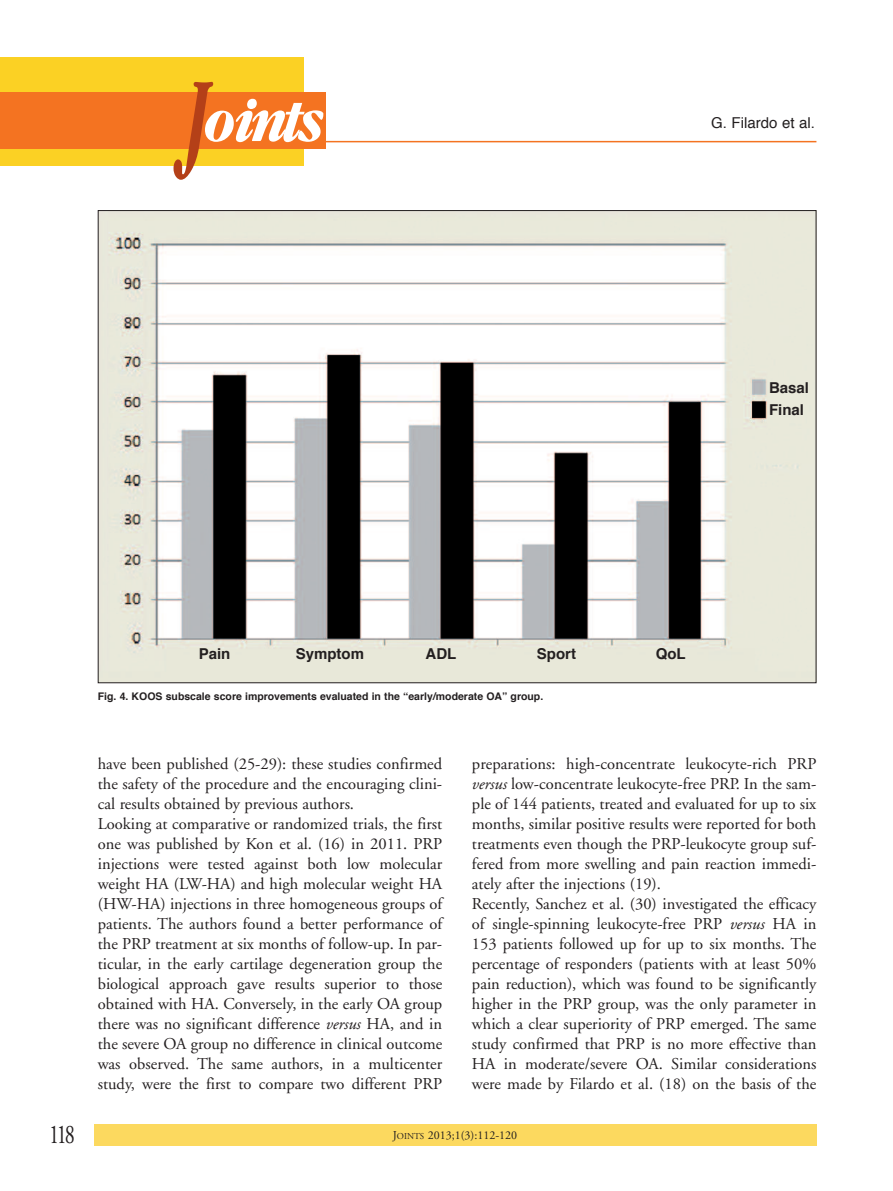
<style>
.page{position:relative;width:893px;height:1191px;background:#fff}
.page>*{position:absolute;margin:0;border:0;box-sizing:border-box;transform-origin:0 0}
.t1{font:italic 700 55.8px "Garamond Cond";letter-spacing:-.085em;color:#fff}
.t2{font:27px "Adobe Garamond";color:#231f20;scale:.75 1}
.t3{font:16.5px/20px "Adobe Garamond";color:#231f20}
.t4{font:700 15px/22.2px "Helvetica";color:#231f20}
.t5{font:15px "Helvetica";color:#231f20}
.t6{font:12px "Adobe Garamond";color:#231f20}
.t7{font:700 10.5px "Helvetica";color:#231f20}
.s1{font-size:99.9px;color:#b44018}
.s2{font-style:italic}
.s3{font-size:9px}
</style>
<div class="page">
<hr style="left:176px;top:141px;width:640px;height:1px;background:#f47321">
<div style="left:94px;top:1124px;width:722px;height:21px;background:#fcd95f"></div>
<div style="left:0;top:57px;width:304px;height:109px;background:#fbd124"></div>
<div style="left:0;top:92px;width:326px;height:56px;background:#f47321"></div>
<img style="left:100px;top:212px;width:714px;height:469px">
<h1 class="t1" style="left:181px;top:86px;width:140px"><span class="s1">J</span>oints</h1>
<p class="t5" style="left:711px;top:116px;width:105px">G. Filardo et al.</p>
<p class="t4" style="left:769px;top:378px;width:42px">Basal<br>Final</p>
<p class="t4" style="left:199px;top:644px;width:33px">Pain</p>
<p class="t4" style="left:296px;top:644px;width:70px">Symptom</p>
<p class="t4" style="left:426px;top:644px;width:32px">ADL</p>
<p class="t4" style="left:537px;top:644px;width:41px">Sport</p>
<p class="t4" style="left:656px;top:644px;width:31px">QoL</p>
<p class="t7" style="left:98px;top:691px;width:447px">Fig. 4. KOOS subscale score improvements evaluated in the “early/moderate OA” group.</p>
<p class="t3" style="left:98px;top:755px;width:346px">have been published (25-29): these studies confirmed the safety of the procedure and the encouraging clini&shy;cal results obtained by previous authors.<br>Looking at comparative or randomized trials, the first one was published by Kon et al. (16) in 2011. PRP injections were tested against both low molecular weight HA (LW-HA) and high molecular weight HA (HW-HA) injections in three homogeneous groups of patients. The authors found a better performance of the PRP treatment at six months of follow-up. In par&shy;ticular, in the early cartilage degeneration group the biological approach gave results superior to those obtained with HA. Conversely, in the early OA group there was no significant difference <span class="s2">versus</span> HA, and in the severe OA group no difference in clinical outcome was observed. The same authors, in a multicenter study, were the first to compare two different PRP</p>
<p class="t3" style="left:472px;top:755px;width:346px">preparations: high-concentrate leukocyte-rich PRP <span class="s2">versus</span> low-concentrate leukocyte-free PRP. In the sam&shy;ple of 144 patients, treated and evaluated for up to six months, similar positive results were reported for both treatments even though the PRP-leukocyte group suf&shy;fered from more swelling and pain reaction immedi&shy;ately after the injections (19).<br>Recently, Sanchez et al. (30) investigated the efficacy of single-spinning leukocyte-free PRP <span class="s2">versus</span> HA in 153 patients followed up for up to six months. The percentage of responders (patients with at least 50% pain reduction), which was found to be significantly higher in the PRP group, was the only parameter in which a clear superiority of PRP emerged. The same study confirmed that PRP is no more effective than HA in moderate/severe OA. Similar considerations were made by Filardo et al. (18) on the basis of the</p>
<h2 class="t2" style="left:49px;top:1123px;width:36px">118</h2>
<p class="t6" style="left:393px;top:1130px;width:126px">J<span class="s3">OINTS</span> 2013;1(3):112-120</p>
</div>
